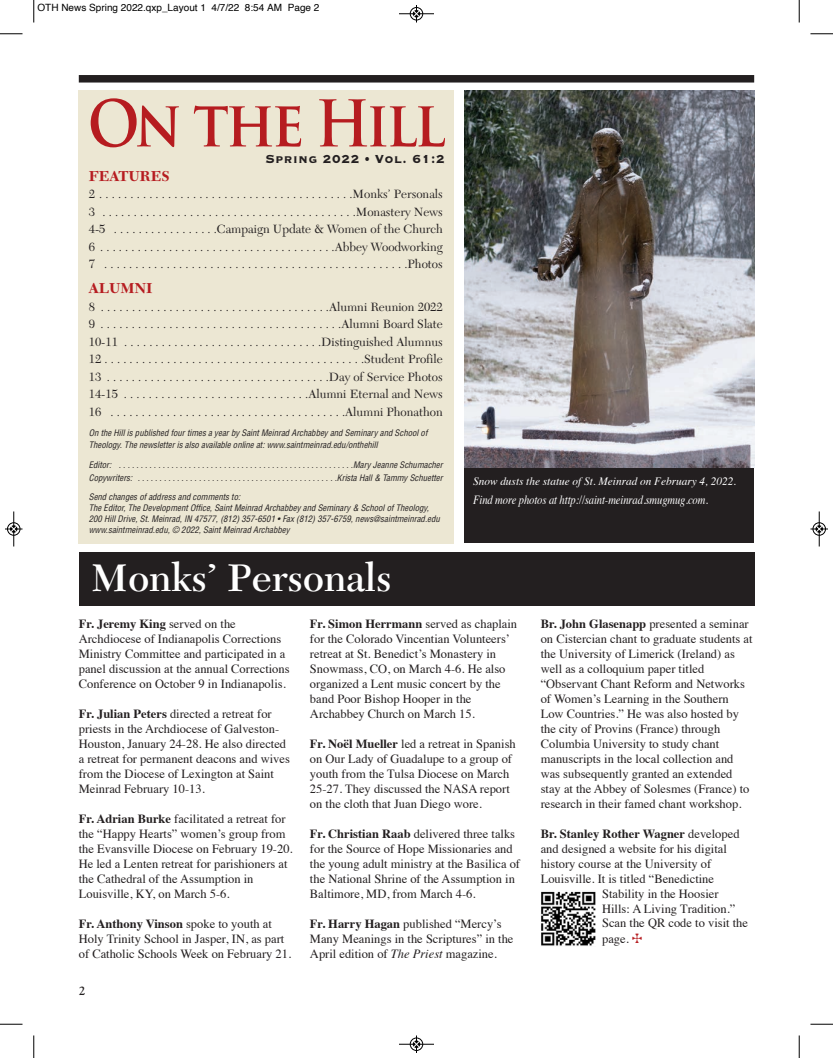
<style>
.page{position:relative;width:833px;height:1058px;background:#fff}
.page>*{position:absolute;margin:0;border:0;box-sizing:border-box;transform-origin:0 0}
.t1{font:700 62.5px "Trajan Pro";letter-spacing:-.05em;color:#b61c20;scale:.9 1}
.t2{font:600 40.12px "New Caledonia";color:#fff}
.t3{font:15.25px "Copperplate Thirty Three BC";letter-spacing:.05em;color:#231f20;scale:.92 1}
.t4{font:700 15px "New Caledonia";color:#b61c20}
.t5{font:12.5px/15px "Times";color:#231f20}
.t6{font:12.5px/17.5px "New Caledonia";color:#231f20;text-align:justify}
.t7{font:italic 12.5px "Times";letter-spacing:-.01em;color:#fff;scale:.85 1}
.t8{font:700 12.5px "Times";color:#231f20}
.t9{font:700 12.5px "Goudy";color:#231f20}
.t10{font:italic 11.25px "Times";color:#fff}
.t11{font:10px "Helvetica";color:#000}
.t12{font:italic condensed 8.75px/11.2px "Helvetica";color:#231f20}
.s1{font-weight:700}
.s2{font-style:italic}
.s3{font-weight:400}
</style>
<div class="page">
<div style="left:464px;top:467px;width:290px;height:76px;background:#231f20"></div>
<div style="left:79px;top:90px;width:375px;height:453px;background:#ece7d3"></div>
<img style="left:464px;top:91px;width:290px;height:376px">
<div style="left:79px;top:75px;width:675px;height:7px;background:#231f20"></div>
<div style="left:79px;top:552px;width:675px;height:54px;background:#231f20"></div>
<img style="left:541px;top:891px;width:55px;height:55px">
<svg style="left:33px;top:0;width:2px;height:22px"></svg>
<svg style="left:0;top:33px;width:22px;height:2px"></svg>
<svg style="left:798px;top:0;width:2px;height:22px"></svg>
<svg style="left:810px;top:33px;width:22px;height:2px"></svg>
<svg style="left:33px;top:1035px;width:2px;height:23px"></svg>
<svg style="left:0;top:1023px;width:22px;height:2px"></svg>
<svg style="left:798px;top:1035px;width:2px;height:23px"></svg>
<svg style="left:810px;top:1023px;width:22px;height:2px"></svg>
<hr style="left:399px;top:14px;width:35px;height:1px;background:#000">
<div style="left:410px;top:7px;width:13px;height:13px;border:1px solid #000;border-radius:50%"></div>
<svg style="left:413px;top:5px;width:6px;height:17px"></svg>
<hr style="left:399px;top:1044px;width:35px;height:1px;background:#000">
<div style="left:410px;top:1037px;width:13px;height:13px;border:1px solid #000;border-radius:50%"></div>
<svg style="left:413px;top:1035px;width:6px;height:17px"></svg>
<hr style="left:14px;top:511px;width:1px;height:35px;background:#000">
<div style="left:7px;top:522px;width:13px;height:13px;border:1px solid #000;border-radius:50%"></div>
<svg style="left:5px;top:526px;width:17px;height:6px"></svg>
<hr style="left:819px;top:511px;width:1px;height:35px;background:#000">
<div style="left:812px;top:522px;width:13px;height:13px;border:1px solid #000;border-radius:50%"></div>
<svg style="left:810px;top:526px;width:18px;height:6px"></svg>
<p class="t11" style="left:38px;top:4px;width:283px">OTH News Spring 2022.qxp_Layout 1 4/7/22 8:54 AM Page 2</p>
<h1 class="t1" style="left:88px;top:88px;width:399px">On the Hill</h1>
<p class="t3" style="left:265px;top:148px;width:196px">Spring 2022 • Vol. 61:2</p>
<p class="t4" style="left:89px;top:169px;width:83px">FEATURES</p>
<p class="t6" style="left:89px;top:187px;width:355px">2 . . . . . . . . . . . . . . . . . . . . . . . . . . . . . . . . . . . . . . . . .Monks’ Personals 3 . . . . . . . . . . . . . . . . . . . . . . . . . . . . . . . . . . . . . . . . .Monastery News 4-5 . . . . . . . . . . . . . . . . .Campaign Update &amp; Women of the Church 6 . . . . . . . . . . . . . . . . . . . . . . . . . . . . . . . . . . . . . .Abbey Woodworking 7 . . . . . . . . . . . . . . . . . . . . . . . . . . . . . . . . . . . . . . . . . . . . . . . . .Photos</p>
<p class="t4" style="left:89px;top:282px;width:65px">ALUMNI</p>
<p class="t6" style="left:89px;top:299px;width:355px">8 . . . . . . . . . . . . . . . . . . . . . . . . . . . . . . . . . . . . .Alumni Reunion 2022<br>9 . . . . . . . . . . . . . . . . . . . . . . . . . . . . . . . . . . . . . . .Alumni Board Slate 10-11 . . . . . . . . . . . . . . . . . . . . . . . . . . . . . . . .Distinguished Alumnus 12 . . . . . . . . . . . . . . . . . . . . . . . . . . . . . . . . . . . . . . . . . .Student Profile 13 . . . . . . . . . . . . . . . . . . . . . . . . . . . . . . . . . . . .Day of Service Photos 14-15 . . . . . . . . . . . . . . . . . . . . . . . . . . . . . .Alumni Eternal and News 16 . . . . . . . . . . . . . . . . . . . . . . . . . . . . . . . . . . . . . .Alumni Phonathon</p>
<p class="t12" style="left:89px;top:427px;width:342px;line-height:12.5px">On the Hillis published fourtimes a yearby SaintMeinrad Archabbey and Seminary and Schoolof<br>Theology.The newsletteris also available online at:www.saintmeinrad.edu/onthehill</p>
<p class="t12" style="left:89px;top:459px;width:357px;line-height:12.5px">Editor: ......................................................Mary Jeanne Schumacher<br>Copywriters: ..............................................Krista Hall&amp; Tammy Schuetter</p>
<p class="t12" style="left:89px;top:491px;width:354px">Send changes ofaddress and comments to:<br>The Editor,The DevelopmentOffice,SaintMeinrad Archabbey and Seminary &amp; SchoolofTheology, 200 HillDrive,St.Meinrad,IN 47577,(812)357-6501 •Fax (812)357-6759,news@saintmeinrad.edu www.saintmeinrad.edu,© 2022,SaintMeinrad Archabbey</p>
<h2 class="t2" style="left:90px;top:560px;width:303px">Monks’ Personals</h2>
<p class="t10" style="left:473px;top:477px;width:264px">Snow dusts the statue of St. Meinrad on February 4, 2022.</p>
<p class="t7" style="left:473px;top:495px;width:278px">Find more photos at http://saint-meinrad.smugmug.com.</p>
<p class="t5" style="left:79px;top:617px;width:212px"><span class="s1">Fr. Jeremy King</span> served on the Archdiocese of Indianapolis Corrections Ministry Committee and participated in a panel discussion at the annual Corrections Conference on October 9 in Indianapolis.</p>
<p class="t5" style="left:79px;top:707px;width:213px"><span class="s1">Fr. Julian Peters</span> directed a retreat for priests in the Archdiocese of Galveston-Houston, January 24-28. He also directed a retreat for permanent deacons and wives from the Diocese of Lexington at Saint Meinrad February 10-13.</p>
<p class="t5" style="left:79px;top:812px;width:215px"><span class="s1">Fr. Adrian Burke</span> facilitated a retreat for the “Happy Hearts” women’s group from the Evansville Diocese on February 19-20.<br>He led a Lenten retreat for parishioners at the Cathedral of the Assumption in Louisville, KY, on March 5-6.</p>
<p class="t5" style="left:79px;top:917px;width:214px"><span class="s1">Fr. Anthony Vinson</span> spoke to youth at<br>Holy Trinity School in Jasper, IN, as part of Catholic Schools Week on February 21.</p>
<p class="t9" style="left:79px;top:986px;width:8px">2</p>
<p class="t5" style="left:310px;top:617px;width:209px"><span class="s1">Fr. Simon Herrmann</span> served as chaplain for the Colorado Vincentian Volunteers’ retreat at St. Benedict’s Monastery in Snowmass, CO, on March 4-6. He also organized a Lent music concert by the band Poor Bishop Hooper in the Archabbey Church on March 15.</p>
<p class="t5" style="left:310px;top:737px;width:207px"><span class="s1">Fr. Noël Mueller</span> led a retreat in Spanish on Our Lady of Guadalupe to a group of youth from the Tulsa Diocese on March 25-27. They discussed the NASA report on the cloth that Juan Diego wore.</p>
<p class="t5" style="left:310px;top:827px;width:212px"><span class="s1">Fr. Christian Raab</span> delivered three talks for the Source of Hope Missionaries and the young adult ministry at the Basilica of the National Shrine of the Assumption in Baltimore, MD, from March 4-6.</p>
<p class="t5" style="left:310px;top:917px;width:205px"><span class="s1">Fr. Harry Hagan</span> published “Mercy’s<br>Many Meanings in the Scriptures” in the<br>April edition of <span class="s2">The Priest</span> magazine.</p>
<p class="t5" style="left:540px;top:617px;width:213px"><span class="s1">Br. John Glasenapp</span> presented a seminar on Cistercian chant to graduate students at the University of Limerick (Ireland) as well as a colloquium paper titled “Observant Chant Reform and Networks of Women’s Learning in the Southern Low Countries.” He was also hosted by the city of Provins (France) through Columbia University to study chant manuscripts in the local collection and was subsequently granted an extended stay at the Abbey of Solesmes (France) to research in their famed chant workshop.</p>
<p class="t8" style="left:540px;top:828px;width:200px">Br. Stanley Rother Wagner <span class="s3">developed</span></p>
<p class="t5" style="left:540px;top:842px;width:188px">and designed a website for his digital</p>
<p class="t5" style="left:540px;top:857px;width:172px">history course at the University of</p>
<p class="t5" style="left:540px;top:872px;width:175px">Louisville. It is titled “Benedictine</p>
<p class="t5" style="left:602px;top:887px;width:118px">Stability in the Hoosier</p>
<p class="t5" style="left:602px;top:902px;width:135px">Hills: A Living Tradition.”</p>
<p class="t5" style="left:602px;top:914px;width:147px">Scan the QR code to visit the</p>
<p class="t5" style="left:602px;top:932px;width:28px">page.</p>
</div>
